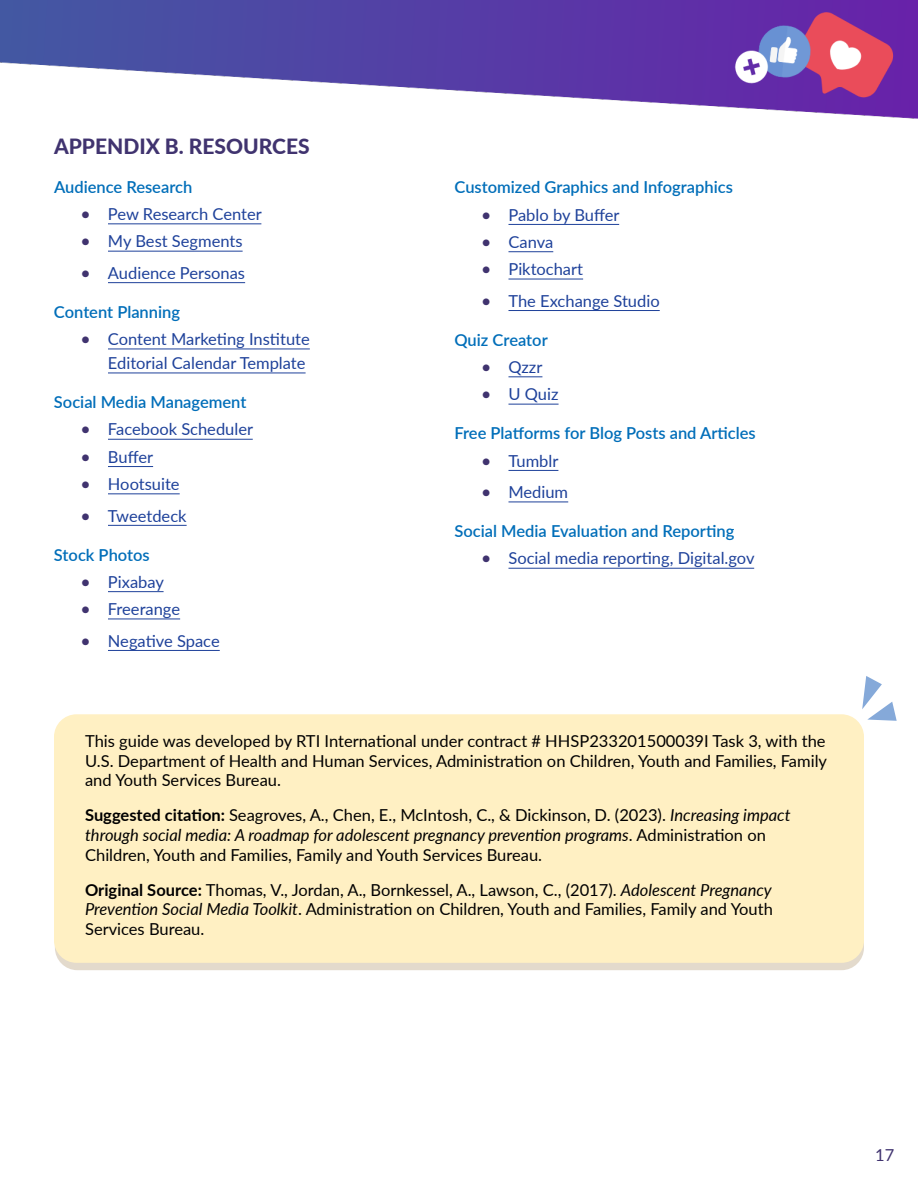
<style>
.page{position:relative;width:918px;height:1188px;background:#fff}
.page>*{position:absolute;margin:0;border:0;box-sizing:border-box;transform-origin:0 0}
.t1{font:800 21px "Lato";color:#40336f}
.t2{font:16.5px/19.8px "Lato";color:#000;text-align:justify}
.t3{font:16.5px/24px "Lato";color:#1e419a;text-align:right}
.t4{font:600 16.5px "Lato";color:#006eb9}
.t5{font:16.5px "Lato";color:#40336f}
.s1{font-weight:600;color:#40336f}
.s2{font-weight:700}
.s3{font-style:italic}
</style>
<div class="page">
<img style="left:0;top:0;width:918px;height:971px">
<hr style="left:108px;top:223px;width:153px;height:1px;background:#1e419a">
<hr style="left:108px;top:251px;width:135px;height:1px;background:#1e419a">
<hr style="left:108px;top:282px;width:137px;height:1px;background:#1e419a">
<hr style="left:108px;top:349px;width:202px;height:1px;background:#1e419a">
<hr style="left:108px;top:373px;width:198px;height:1px;background:#1e419a">
<hr style="left:108px;top:439px;width:145px;height:1px;background:#1e419a">
<hr style="left:108px;top:466px;width:45px;height:1px;background:#1e419a">
<hr style="left:108px;top:493px;width:72px;height:1px;background:#1e419a">
<hr style="left:108px;top:525px;width:79px;height:1px;background:#1e419a">
<hr style="left:108px;top:591px;width:56px;height:1px;background:#1e419a">
<hr style="left:108px;top:619px;width:72px;height:1px;background:#1e419a">
<hr style="left:108px;top:650px;width:112px;height:1px;background:#1e419a">
<div style="left:55px;top:722px;width:809px;height:248px;background:#e3dacc;border-radius:23px"></div>
<div style="left:54px;top:714px;width:810px;height:249px;background:#fff0c3;border-radius:22px"></div>
<svg style="left:862px;top:676px;width:35px;height:45px"></svg>
<hr style="left:508px;top:224px;width:111px;height:1px;background:#1e419a">
<hr style="left:508px;top:251px;width:45px;height:1px;background:#1e419a">
<hr style="left:508px;top:279px;width:75px;height:1px;background:#1e419a">
<hr style="left:508px;top:310px;width:152px;height:1px;background:#1e419a">
<hr style="left:508px;top:376px;width:34px;height:1px;background:#1e419a">
<hr style="left:508px;top:404px;width:51px;height:1px;background:#1e419a">
<hr style="left:508px;top:470px;width:50px;height:1px;background:#1e419a">
<hr style="left:508px;top:502px;width:60px;height:1px;background:#1e419a">
<hr style="left:508px;top:568px;width:246px;height:1px;background:#1e419a">
<h2 class="t1" style="left:54px;top:130px;width:257px">APPENDIX B. RESOURCES</h2>
<h3 class="t4" style="left:54px;top:175px;width:140px">Audience Research</h3>
<p class="t3" style="left:81px;top:201px;width:182px"><span class="s1">•</span> Pew Research Center</p>
<p class="t3" style="left:81px;top:229px;width:163px"><span class="s1">•</span> My Best Segments</p>
<p class="t3" style="left:81px;top:260px;width:166px"><span class="s1">•</span> Audience Personas</p>
<h3 class="t4" style="left:54px;top:300px;width:128px">Content Planning</h3>
<p class="t3" style="left:81px;top:326px;width:230px"><span class="s1">•</span> Content Marketing Institute<br>Editorial Calendar Template</p>
<h3 class="t4" style="left:54px;top:390px;width:194px">Social Media Management</h3>
<p class="t3" style="left:81px;top:417px;width:174px"><span class="s1">•</span> Facebook Scheduler</p>
<p class="t3" style="left:81px;top:444px;width:74px"><span class="s1">•</span> Buffer</p>
<p class="t3" style="left:81px;top:471px;width:100px"><span class="s1">•</span> Hootsuite</p>
<p class="t3" style="left:81px;top:503px;width:107px"><span class="s1">•</span> Tweetdeck</p>
<h3 class="t4" style="left:54px;top:543px;width:97px">Stock Photos</h3>
<p class="t3" style="left:81px;top:569px;width:84px"><span class="s1">•</span> Pixabay</p>
<p class="t3" style="left:81px;top:596px;width:101px"><span class="s1">•</span> Freerange</p>
<p class="t3" style="left:81px;top:628px;width:140px"><span class="s1">•</span> Negative Space</p>
<h3 class="t4" style="left:454px;top:175px;width:280px">Customized Graphics and Infographics</h3>
<p class="t3" style="left:481px;top:202px;width:140px"><span class="s1">•</span> Pablo by Buffer</p>
<p class="t3" style="left:481px;top:229px;width:73px"><span class="s1">•</span> Canva</p>
<p class="t3" style="left:481px;top:257px;width:103px"><span class="s1">•</span> Piktochart</p>
<p class="t3" style="left:481px;top:288px;width:180px"><span class="s1">•</span> The Exchange Studio</p>
<h3 class="t4" style="left:454px;top:328px;width:95px">Quiz Creator</h3>
<p class="t3" style="left:481px;top:354px;width:62px"><span class="s1">•</span> Qzzr</p>
<p class="t3" style="left:481px;top:382px;width:79px"><span class="s1">•</span> U Quiz</p>
<h3 class="t4" style="left:454px;top:421px;width:303px">Free Platforms for Blog Posts and Articles</h3>
<p class="t3" style="left:481px;top:448px;width:78px"><span class="s1">•</span> Tumblr</p>
<p class="t3" style="left:481px;top:479px;width:88px"><span class="s1">•</span> Medium</p>
<h3 class="t4" style="left:454px;top:519px;width:281px">Social Media Evaluation and Reporting</h3>
<p class="t3" style="left:481px;top:546px;width:275px"><span class="s1">•</span> Social media reporting, Digital.gov</p>
<p class="t2" style="left:85px;top:730px;width:744px">This guide was developed by RTI International under contract # HHSP233201500039I Task 3, with the U.S. Department of Health and Human Services, Administration on Children, Youth and Families, Family and Youth Services Bureau.</p>
<p class="t2" style="left:85px;top:805px;width:707px;text-align:left"><span class="s2">Suggested citation:</span> Seagroves, A., Chen, E., McIntosh, C., &amp; Dickinson, D. (2023). <span class="s3">Increasing impact through social media: A roadmap for adolescent pregnancy prevention programs</span>. Administration on<br>Children, Youth and Families, Family and Youth Services Bureau.</p>
<p class="t2" style="left:85px;top:879px;width:689px"><span class="s2">Original Source:</span> Thomas, V., Jordan, A., Bornkessel, A., Lawson, C., (2017). <span class="s3">Adolescent Pregnancy Prevention Social Media Toolkit</span>. Administration on Children, Youth and Families, Family and Youth Services Bureau.</p>
<p class="t5" style="left:875px;top:1144px;width:21px">17</p>
</div>
